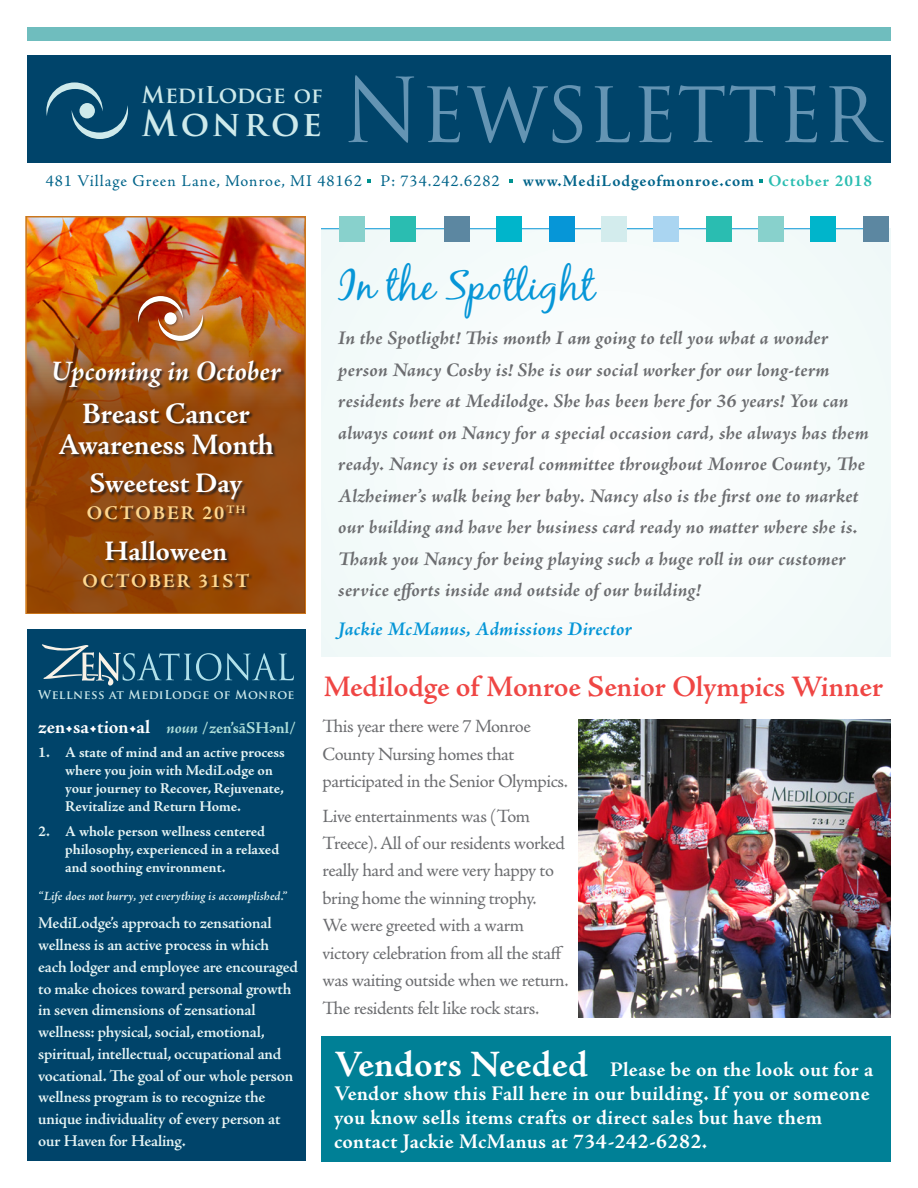
<style>
.page{position:relative;width:918px;height:1188px;background:#fff}
.page>*{position:absolute;margin:0;border:0;box-sizing:border-box;transform-origin:0 0}
.t1{font:87px "Trajan Pro";color:#6494b3;scale:.94 1}
.t2{font:40.5px "Black Jack";letter-spacing:.01em;color:#0696d7}
.t3{font:700 34.5px "Trajan Pro";letter-spacing:.095em;color:#ceeaeb}
.t4{font:600 30px "Adobe Jenson Pro";letter-spacing:-.005em;color:#ef4644}
.t5{font:700 30px/31.5px "Adobe Jenson Pro";letter-spacing:-.005em;color:#fff;text-align:center}
.t6{font:700 28.5px "Adobe Jenson Pro";letter-spacing:-.005em;color:#fff}
.t7{font:italic 700 28.5px "Adobe Jenson Pro";color:#fff}
.t8{font:700 22.5px "Trajan Pro";letter-spacing:-.005em;color:#ceeaeb}
.t9{font:700 21px/24px "Adobe Jenson Pro";letter-spacing:.015em;color:#fff}
.t10{font:italic 700 19.5px/31.5px "Adobe Jenson Pro";letter-spacing:.01em;color:#6c6d70}
.t11{font:italic 700 19.5px "Adobe Jenson Pro";letter-spacing:.005em;color:#0696d7}
.t12{font:700 19.5px "Adobe Jenson Pro";letter-spacing:-.005em;color:#fff}
.t13{font:700 19.5px "Adobe Jenson Pro";letter-spacing:.105em;color:#fed78f}
.t14{font:18.75px/27.5px "Adobe Jenson Pro";letter-spacing:-.025em;color:#6c6d70}
.t15{font:600 16.5px/21.8px "Adobe Jenson Pro";letter-spacing:-.015em;color:#e6f4f4}
.t16{font:16.5px "Adobe Jenson Pro";letter-spacing:.06em;color:#01648a}
.t17{font:700 16.5px "Adobe Jenson Pro";letter-spacing:.055em;color:#01648a}
.t18{font:700 15px/18px "Adobe Jenson Pro";letter-spacing:-.005em;color:#e6f4f4}
.t19{font:italic 600 12.75px "Adobe Jenson Pro";color:#e6f4f4}
.t20{font:700 12px "Trajan Pro";letter-spacing:.04em;color:#ceeaeb}
.s1{font-size:21px}
.s2{color:#2abdb1}
.s3{font-style:italic;font-size:16.5px;color:#adddd8}
.s4{font-size:16.5px;color:#adddd8}
.s5{font-size:37.5px}
</style>
<div class="page">
<div style="left:321px;top:228px;width:570px;height:429px;background:#f6fbfb"></div>
<div style="left:27px;top:55px;width:864px;height:108px;background:#00446a"></div>
<div style="left:27px;top:27px;width:864px;height:13px;background:#6fbdbe"></div>
<svg style="left:46px;top:82px;width:82px;height:57px"></svg>
<div style="left:79px;top:103px;width:16px;height:15px;background:#ceeaeb;border-radius:50%"></div>
<hr style="left:321px;top:228px;width:567px;height:1px;background:#0696d7">
<div style="left:496px;top:216px;width:26px;height:26px;background:#00b5cb"></div>
<div style="left:549px;top:216px;width:25px;height:26px;background:#0696d7"></div>
<div style="left:601px;top:216px;width:26px;height:26px;background:#d3eced"></div>
<div style="left:653px;top:216px;width:26px;height:26px;background:#aad5f1"></div>
<div style="left:706px;top:216px;width:25px;height:26px;background:#2abdb1"></div>
<div style="left:391px;top:216px;width:25px;height:26px;background:#2abdb1"></div>
<div style="left:863px;top:216px;width:25px;height:26px;background:#5c87a1"></div>
<div style="left:444px;top:216px;width:26px;height:26px;background:#5c87a1"></div>
<div style="left:811px;top:216px;width:25px;height:26px;background:#00b5cb"></div>
<div style="left:758px;top:216px;width:26px;height:26px;background:#88d1cc"></div>
<div style="left:339px;top:216px;width:26px;height:26px;background:#88d1cc"></div>
<div style="left:27px;top:630px;width:279px;height:531px;background:#00446a"></div>
<svg style="left:269px;top:726px;width:7px;height:7px"></svg>
<svg style="left:42px;top:644px;width:252px;height:42px"></svg>
<div style="left:321px;top:1037px;width:570px;height:125px;background:#008096"></div>
<img style="left:579px;top:719px;width:312px;height:298px">
<img style="left:28px;top:219px;width:275px;height:48px">
<div style="left:25px;top:216px;width:281px;height:398px;border:2px solid #cb761c"></div>
<img style="left:27px;top:267px;width:278px;height:345px">
<div style="left:53px;top:360px;width:232px;height:231px;background:#231f20;opacity:.8"></div>
<div style="left:137px;top:295px;width:69px;height:49px;background:#231f20;opacity:.45"></div>
<svg style="left:138px;top:296px;width:65px;height:45px;background:#ba7250"></svg>
<svg style="left:164px;top:312px;width:13px;height:13px"></svg>
<p class="t1" style="left:343px;top:55px;width:570px">Newsletter</p>
<p class="t8" style="left:142px;top:81px;width:183px">MediLodge <span class="s1">of</span></p>
<p class="t3" style="left:142px;top:102px;width:182px">Monroe</p>
<p class="t16" style="left:46px;top:171px;width:455px">481 Village Green Lane, Monroe, MI 48162 P: 734.242.6282</p>
<p class="t17" style="left:523px;top:171px;width:351px">www.MediLodgeofmonroe.com <span class="s2">October 2018</span></p>
<p class="t7" style="left:51px;top:355px;width:232px">Upcoming in October</p>
<p class="t5" style="left:58px;top:398px;width:217px">Breast Cancer<br>Awareness Month</p>
<p class="t6" style="left:89px;top:467px;width:155px">Sweetest Day</p>
<p class="t13" style="left:87px;top:502px;width:160px">OCTOBER 20<sup>TH</sup></p>
<p class="t6" style="left:105px;top:535px;width:124px">Halloween</p>
<p class="t13" style="left:83px;top:570px;width:168px">OCTOBER 31ST</p>
<p class="t20" style="left:38px;top:687px;width:258px">Wellness at MediLodge of Monroe</p>
<p class="t12" style="left:38px;top:715px;width:259px">zen•sa•tion•al <span class="s3">noun</span> <span class="s4">/zen’sāSH nl/</span></p>
<p class="t18" style="left:65px;top:744px;width:221px;text-indent:-27px">1. A state of mind and an active process where you join with MediLodge on your journey to Recover, Rejuvenate, Revitalize and Return Home.</p>
<p class="t18" style="left:65px;top:823px;width:216px;text-indent:-27px">2. A whole person wellness centered philosophy, experienced in a relaxed and soothing environment.</p>
<p class="t19" style="left:38px;top:889px;width:251px">“Life does not hurry, yet everything is accomplished.”</p>
<p class="t15" style="left:38px;top:913px;width:261px">MediLodge’s approach to zensational wellness is an active process in which each lodger and employee are encouraged to make choices toward personal growth in seven dimensions of zensational wellness: physical, social, emotional, spiritual, intellectual, occupational and vocational. The goal of our whole person wellness program is to recognize the unique individuality of every person at our Haven for Healing.</p>
<p class="t2" style="left:338px;top:262px;width:258px">In the Spotlight</p>
<p class="t10" style="left:338px;top:324px;width:532px">In the Spotlight! This month I am going to tell you what a wonder person Nancy Cosby is! She is our social worker for our long-term residents here at Medilodge. She has been here for 36 years! You can always count on Nancy for a special occasion card, she always has them ready. Nancy is on several committee throughout Monroe County, The Alzheimer’s walk being her baby. Nancy also is the first one to market our building and have her business card ready no matter where she is.<br>Thank you Nancy for being playing such a huge roll in our customer service efforts inside and outside of our building!</p>
<p class="t11" style="left:338px;top:617px;width:295px">Jackie McManus, Admissions Director</p>
<p class="t4" style="left:324px;top:669px;width:561px">Medilodge of Monroe Senior Olympics Winner</p>
<p class="t14" style="left:323px;top:713px;width:247px">This year there were 7 Monroe<br>County Nursing homes that participated in the Senior Olympics.</p>
<p class="t14" style="left:323px;top:802px;width:247px">Live entertainments was (Tom Treece). All of our residents worked really hard and were very happy to bring home the winning trophy.<br>We were greeted with a warm victory celebration from all the staff was waiting outside when we return.<br>The residents felt like rock stars.</p>
<p class="t9" style="left:334px;top:1058px;width:541px"><span class="s5">Vendors Needed</span> Please be on the look out for a Vendor show this Fall here in our building. If you or someone you know sells items crafts or direct sales but have them contact Jackie McManus at 734-242-6282.</p>
</div>
